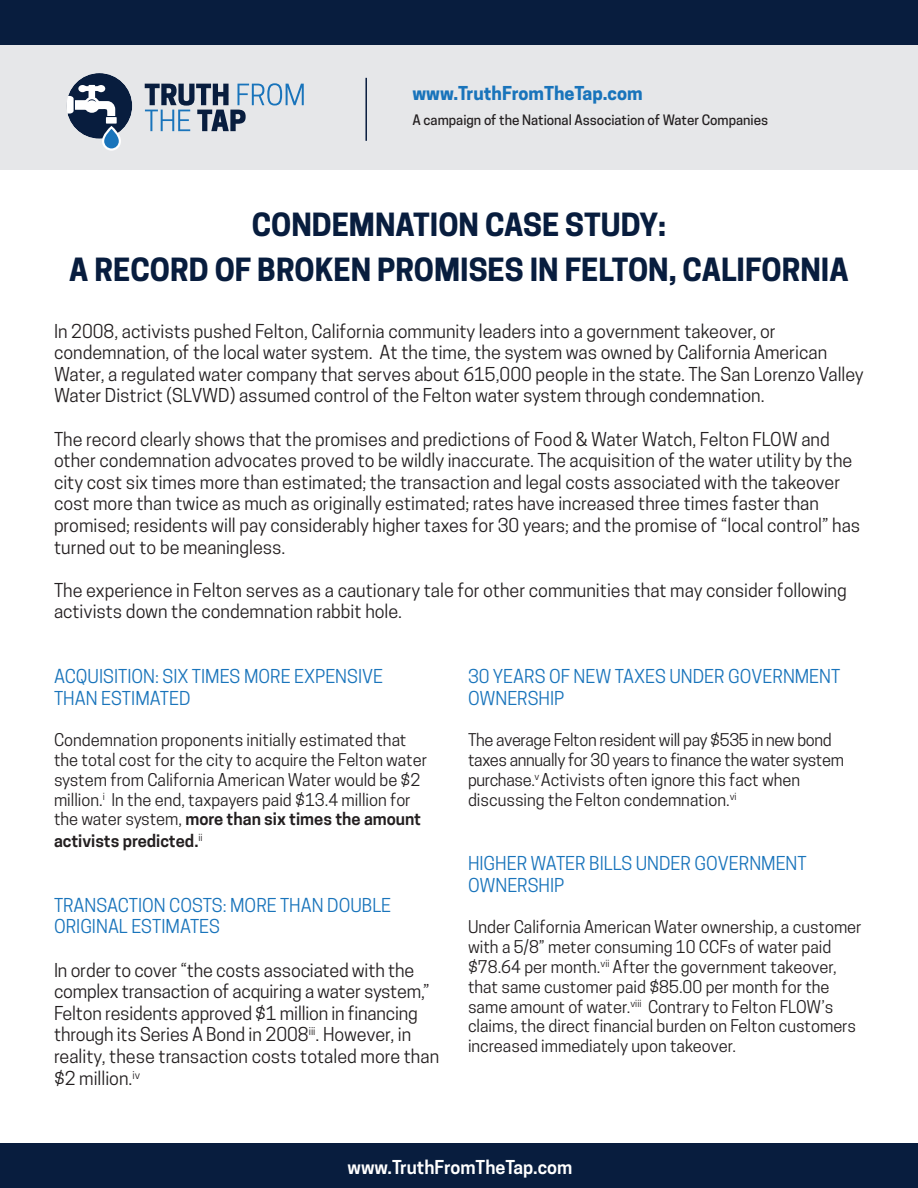
<style>
.page{position:relative;width:918px;height:1188px;background:#fff}
.page>*{position:absolute;margin:0;border:0;box-sizing:border-box;transform-origin:0 0}
.t1{font:700 30px "Cooper Hewitt";color:#081d3e}
.t2{font:18px/21.6px "Cooper Hewitt";color:#231f20}
.t3{font:18px/21.6px "Cooper Hewitt";color:#1974bb}
.t4{font:600 18px "Cooper Hewitt";color:#fff}
.t5{font:700 18px "Cooper Hewitt";color:#1974bb}
.t6{font:16.5px/19.8px "Cooper Hewitt";color:#231f20}
.t7{font:16.5px/19.8px "Cooper Hewitt";letter-spacing:-.02em;color:#231f20}
.t8{font:600 16.5px "Cooper Hewitt";color:#231f20}
.t9{font:500 13.5px "Cooper Hewitt";color:#231f20}
.s1{font-weight:600}
</style>
<div class="page">
<div style="left:0;top:1143px;width:918px;height:45px;background:#081d3e"></div>
<div style="left:0;top:0;width:918px;height:45px;background:#081d3e"></div>
<div style="left:0;top:45px;width:918px;height:125px;background:#e6e7e9"></div>
<svg style="left:145px;top:83px;width:159px;height:48px"></svg>
<svg style="left:66px;top:73px;width:67px;height:78px"></svg>
<hr style="left:365px;top:78px;width:2px;height:63px;background:#081d3e">
<p class="t5" style="left:412px;top:82px;width:232px">www.TruthFromTheTap.com</p>
<p class="t9" style="left:412px;top:112px;width:357px">A campaign of the National Association of Water Companies</p>
<p class="t1" style="left:252px;top:206px;width:416px">CONDEMNATION CASE STUDY:</p>
<p class="t1" style="left:69px;top:251px;width:781px">A RECORD OF BROKEN PROMISES IN FELTON, CALIFORNIA</p>
<p class="t2" style="left:54px;top:320px;width:811px">In 2008, activists pushed Felton, California community leaders into a government takeover, or condemnation, of the local water system. At the time, the system was owned by California American Water, a regulated water company that serves about 615,000 people in the state. The San Lorenzo Valley Water District (SLVWD) assumed control of the Felton water system through condemnation.</p>
<p class="t2" style="left:54px;top:428px;width:808px">The record clearly shows that the promises and predictions of Food &amp; Water Watch, Felton FLOW and other condemnation advocates proved to be wildly inaccurate. The acquisition of the water utility by the city cost six times more than estimated; the transaction and legal costs associated with the takeover cost more than twice as much as originally estimated; rates have increased three times faster than promised; residents will pay considerably higher taxes for 30 years; and the promise of “local control” has turned out to be meaningless.</p>
<p class="t2" style="left:54px;top:579px;width:794px">The experience in Felton serves as a cautionary tale for other communities that may consider following activists down the condemnation rabbit hole.</p>
<p class="t3" style="left:54px;top:666px;width:331px">ACQUISITION: SIX TIMES MORE EXPENSIVE<br>THAN ESTIMATED</p>
<p class="t6" style="left:54px;top:730px;width:375px">Condemnation proponents initially estimated that the total cost for the city to acquire the Felton water system from California American Water would be $2 million.<sup>i</sup> In the end, taxpayers paid $13.4 million for the water system, <span class="s1">more than six times the amount</span></p>
<p class="t8" style="left:54px;top:831px;width:150px">activists predicted.<sup>ii</sup></p>
<p class="t3" style="left:54px;top:894px;width:339px">TRANSACTION COSTS: MORE THAN DOUBLE<br>ORIGINAL ESTIMATES</p>
<p class="t2" style="left:54px;top:959px;width:387px">In order to cover “the costs associated with the complex transaction of acquiring a water system,” Felton residents approved $1 million in financing through its Series A Bond in 2008<sup>iii</sup>. However, in reality, these transaction costs totaled more than $2 million.<sup>iv</sup></p>
<p class="t3" style="left:468px;top:666px;width:374px">30 YEARS OF NEW TAXES UNDER GOVERNMENT<br>OWNERSHIP</p>
<p class="t7" style="left:468px;top:730px;width:378px">The average Felton resident will pay $535 in new bond taxes annually for 30 years to finance the water system purchase.<sup>v</sup> Activists often ignore this fact when discussing the Felton condemnation.<sup>vi</sup></p>
<p class="t3" style="left:468px;top:853px;width:340px">HIGHER WATER BILLS UNDER GOVERNMENT<br>OWNERSHIP</p>
<p class="t6" style="left:468px;top:917px;width:395px">Under California American Water ownership, a customer with a 5/8” meter consuming 10 CCFs of water paid $78.64 per month.<sup>vii</sup> After the government takeover, that same customer paid $85.00 per month for the same amount of water.<sup>viii</sup> Contrary to Felton FLOW’s claims, the direct financial burden on Felton customers increased immediately upon takeover.</p>
<p class="t4" style="left:348px;top:1157px;width:226px">www.TruthFromTheTap.com</p>
</div>
